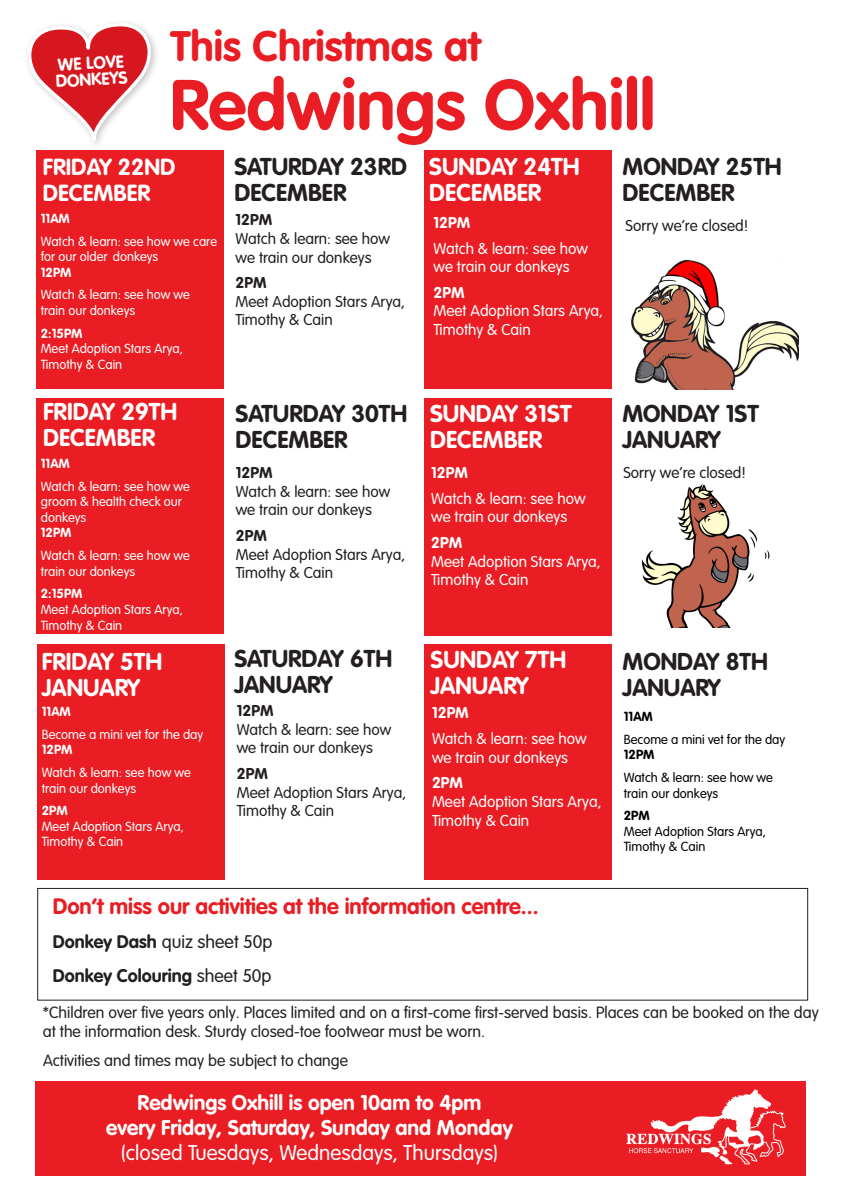
<style>
.page{position:relative;width:842px;height:1191px;background:#fff}
.page>*{position:absolute;margin:0;border:0;box-sizing:border-box;transform-origin:0 0}
.t1{font:700 70px "VAG Rounded LT Pro";color:#e91d23}
.t2{font:700 42px "VAG Rounded LT Pro";color:#e91d23}
.t3{font:700 24px/26px "VAG Rounded LT Pro";color:#231f20}
.t4{font:700 24px/26px "VAG Rounded LT Pro";color:#fff}
.t5{font:700 23px/26px "VAG Rounded LT Pro";color:#fff}
.t6{font:700 22px "VAG Rounded LT Pro";color:#e91d23}
.t7{font:700 21px/25.2px "VAG Rounded LT Pro";color:#fff;text-align:center}
.t8{font:700 18px "VAG Rounded LT Pro";color:#231f20}
.t9{font:300 18px "VAG Rounded LT Pro";color:#231f20}
.t10{font:700 17.3px/16.2px "VAG Rounded Std";color:#fff}
.t11{font:300 16px/19.2px "VAG Rounded LT Pro";color:#231f20}
.t12{font:300 15.5px/18.6px "VAG Rounded LT Pro";color:#231f20}
.t13{font:300 15.5px/18.6px "VAG Rounded LT Pro";color:#fff}
.t14{font:700 15.5px "VAG Rounded LT Pro";color:#231f20}
.t15{font:700 15.5px "VAG Rounded LT Pro";color:#fff}
.t16{font:300 13px/15.6px "VAG Rounded LT Pro";color:#fff}
.t17{font:300 13px/15.6px "VAG Rounded LT Pro";color:#000}
.t18{font:700 13px "VAG Rounded LT Pro";color:#fff}
.t19{font:700 13px "VAG Rounded LT Pro";color:#000}
.s1{font-weight:700}
.s2{font-weight:300}
</style>
<div class="page">
<div style="left:36px;top:1081px;width:770px;height:94px;background:#e91d23"></div>
<img style="left:627px;top:1089px;width:159px;height:87px">
<div style="left:37px;top:888px;width:771px;height:112px;border:1px solid #231f20"></div>
<div style="left:36px;top:150px;width:188px;height:239px;background:#e91d23"></div>
<div style="left:424px;top:150px;width:188px;height:239px;background:#e91d23"></div>
<img style="left:631px;top:259px;width:168px;height:130px">
<svg style="left:27px;top:23px;width:128px;height:121px"></svg>
<div style="left:36px;top:398px;width:188px;height:236px;background:#e91d23"></div>
<div style="left:424px;top:398px;width:188px;height:238px;background:#e91d23"></div>
<img style="left:641px;top:483px;width:129px;height:144px">
<div style="left:37px;top:644px;width:188px;height:236px;background:#e91d23"></div>
<div style="left:424px;top:644px;width:188px;height:236px;background:#e91d23"></div>
<p class="t10" style="left:55px;top:57px;width:73px;rotate:-3deg">WE LOVE<br>DONKEYS</p>
<p class="t2" style="left:170px;top:20px;width:312px">This Christmas at</p>
<p class="t1" style="left:170px;top:61px;width:487px">Redwings Oxhill</p>
<p class="t5" style="left:43px;top:154px;width:134px">FRIDAY 22ND<br>DECEMBER</p>
<p class="t4" style="left:429px;top:154px;width:152px">SUNDAY 24TH<br>DECEMBER</p>
<p class="t3" style="left:234px;top:154px;width:174px">SATURDAY 23RD<br>DECEMBER</p>
<p class="t3" style="left:622px;top:154px;width:161px">MONDAY 25TH<br>DECEMBER</p>
<p class="t18" style="left:41px;top:210px;width:31px">11AM</p>
<p class="t16" style="left:41px;top:233px;width:178px">Watch &amp; learn: see how we care for our older donkeys</p>
<p class="t18" style="left:41px;top:264px;width:32px">12PM</p>
<p class="t16" style="left:41px;top:287px;width:151px">Watch &amp; learn: see how we train our donkeys</p>
<p class="t18" style="left:41px;top:325px;width:43px">2:15PM</p>
<p class="t16" style="left:41px;top:341px;width:144px">Meet Adoption Stars Arya,<br>Timothy &amp; Cain</p>
<p class="t14" style="left:236px;top:210px;width:38px">12PM</p>
<p class="t12" style="left:236px;top:230px;width:156px">Watch &amp; learn: see how we train our donkeys</p>
<p class="t14" style="left:236px;top:273px;width:33px">2PM</p>
<p class="t12" style="left:236px;top:292px;width:171px">Meet Adoption Stars Arya,<br>Timothy &amp; Cain</p>
<p class="t15" style="left:434px;top:213px;width:38px">12PM</p>
<p class="t13" style="left:434px;top:239px;width:156px">Watch &amp; learn: see how we train our donkeys</p>
<p class="t15" style="left:434px;top:282px;width:33px">2PM</p>
<p class="t13" style="left:434px;top:302px;width:171px">Meet Adoption Stars Arya,<br>Timothy &amp; Cain</p>
<p class="t12" style="left:626px;top:216px;width:124px">Sorry we’re closed!</p>
<p class="t4" style="left:43px;top:399px;width:136px">FRIDAY 29TH<br>DECEMBER</p>
<p class="t4" style="left:430px;top:401px;width:143px">SUNDAY 31ST<br>DECEMBER</p>
<p class="t3" style="left:236px;top:401px;width:173px">SATURDAY 30TH<br>DECEMBER</p>
<p class="t3" style="left:622px;top:401px;width:138px">MONDAY 1ST<br>JANUARY</p>
<p class="t18" style="left:41px;top:455px;width:31px">11AM</p>
<p class="t16" style="left:41px;top:479px;width:151px">Watch &amp; learn: see how we groom &amp; health check our donkeys</p>
<p class="t18" style="left:41px;top:524px;width:32px">12PM</p>
<p class="t16" style="left:41px;top:548px;width:151px">Watch &amp; learn: see how we train our donkeys</p>
<p class="t18" style="left:41px;top:585px;width:43px">2:15PM</p>
<p class="t16" style="left:41px;top:602px;width:144px">Meet Adoption Stars Arya,<br>Timothy &amp; Cain</p>
<p class="t14" style="left:236px;top:463px;width:38px">12PM</p>
<p class="t12" style="left:236px;top:482px;width:156px">Watch &amp; learn: see how we train our donkeys</p>
<p class="t14" style="left:236px;top:526px;width:33px">2PM</p>
<p class="t12" style="left:236px;top:545px;width:171px">Meet Adoption Stars Arya,<br>Timothy &amp; Cain</p>
<p class="t15" style="left:431px;top:463px;width:38px">12PM</p>
<p class="t13" style="left:431px;top:489px;width:156px">Watch &amp; learn: see how we train our donkeys</p>
<p class="t15" style="left:431px;top:533px;width:32px">2PM</p>
<p class="t13" style="left:431px;top:552px;width:171px">Meet Adoption Stars Arya,<br>Timothy &amp; Cain</p>
<p class="t12" style="left:623px;top:464px;width:124px">Sorry we’re closed!</p>
<p class="t3" style="left:234px;top:646px;width:159px">SATURDAY 6TH<br>JANUARY</p>
<p class="t3" style="left:622px;top:649px;width:147px">MONDAY 8TH<br>JANUARY</p>
<p class="t4" style="left:42px;top:649px;width:122px">FRIDAY 5TH<br>JANUARY</p>
<p class="t4" style="left:430px;top:647px;width:137px">SUNDAY 7TH<br>JANUARY</p>
<p class="t18" style="left:42px;top:703px;width:31px">11AM</p>
<p class="t16" style="left:42px;top:727px;width:163px">Become a mini vet for the day</p>
<p class="t18" style="left:42px;top:741px;width:32px">12PM</p>
<p class="t16" style="left:42px;top:765px;width:151px">Watch &amp; learn: see how we train our donkeys</p>
<p class="t18" style="left:42px;top:802px;width:27px">2PM</p>
<p class="t16" style="left:42px;top:819px;width:144px">Meet Adoption Stars Arya,<br>Timothy &amp; Cain</p>
<p class="t14" style="left:237px;top:701px;width:38px">12PM</p>
<p class="t12" style="left:237px;top:720px;width:156px">Watch &amp; learn: see how we train our donkeys</p>
<p class="t14" style="left:237px;top:763px;width:33px">2PM</p>
<p class="t12" style="left:237px;top:783px;width:171px">Meet Adoption Stars Arya,<br>Timothy &amp; Cain</p>
<p class="t15" style="left:432px;top:703px;width:38px">12PM</p>
<p class="t13" style="left:432px;top:730px;width:156px">Watch &amp; learn: see how we train our donkeys</p>
<p class="t15" style="left:432px;top:773px;width:33px">2PM</p>
<p class="t13" style="left:432px;top:792px;width:171px">Meet Adoption Stars Arya,<br>Timothy &amp; Cain</p>
<p class="t6" style="left:53px;top:892px;width:487px">Don’t miss our activities at the information centre...</p>
<p class="t9" style="left:53px;top:931px;width:221px"><span class="s1">Donkey Dash</span> quiz sheet 50p</p>
<p class="t8" style="left:53px;top:964px;width:220px">Donkey Colouring <span class="s2">sheet 50p</span></p>
<p class="t19" style="left:624px;top:708px;width:31px">11AM</p>
<p class="t17" style="left:624px;top:732px;width:163px">Become a mini vet for the day</p>
<p class="t19" style="left:624px;top:746px;width:32px">12PM</p>
<p class="t17" style="left:624px;top:770px;width:151px">Watch &amp; learn: see how we train our donkeys</p>
<p class="t19" style="left:624px;top:807px;width:27px">2PM</p>
<p class="t17" style="left:624px;top:824px;width:144px">Meet Adoption Stars Arya,<br>Timothy &amp; Cain</p>
<p class="t11" style="left:43px;top:1003px;width:777px">*Children over five years only. Places limited and on a first-come first-served basis. Places can be booked on the day at the information desk. Sturdy closed-toe footwear must be worn.</p>
<p class="t11" style="left:43px;top:1051px;width:307px">Activities and times may be subject to change</p>
<p class="t7" style="left:106px;top:1090px;width:408px">Redwings Oxhill is open 10am to 4pm<br>every Friday, Saturday, Sunday and Monday <span class="s2">(closed Tuesdays, Wednesdays, Thursdays)</span></p>
</div>
